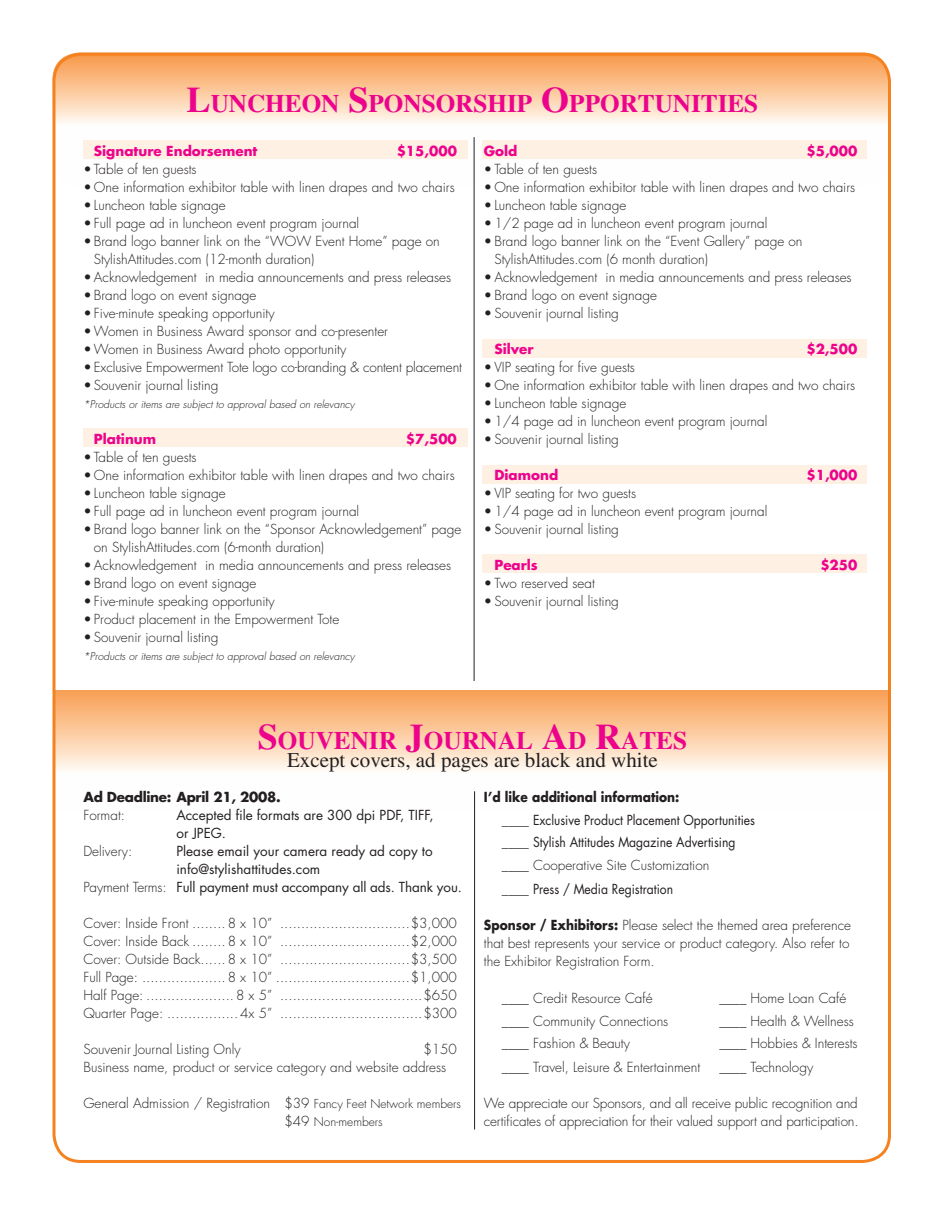
<style>
.page{position:relative;width:945px;height:1215px;background:#fff}
.page>*{position:absolute;margin:0;border:0;box-sizing:border-box;transform-origin:0 0}
.t1{font:700 25.2px "Times";color:#ed028c}
.t2{font:21px "Times";color:#231f20}
.t3{font:300 13.5px/18px "Futura";color:#231f20}
.t4{font:13.5px/22.5px "Futura";color:#231f20;scale:.9 1}
.t5{font:13.5px/18px "Futura";color:#231f20}
.t6{font:700 13.5px "Futura";color:#ed028c}
.t7{font:700 13.5px "Futura";letter-spacing:-.02em;color:#231f20}
.t8{font:300 12px "Futura";color:#231f20}
.t9{font:italic 300 10.5px "Futura";color:#231f20}
.s1{font-size:36px}
.s2{font-weight:300}
.s3{font-size:12px}
.s4{font-size:13.5px}
.s5{font-weight:700}
</style>
<div class="page">
<svg style="left:52px;top:52px;width:838px;height:134px"></svg>
<svg style="left:56px;top:691px;width:831px;height:119px"></svg>
<div style="left:482px;top:465px;width:384px;height:19px;background:#fef0e2"></div>
<div style="left:482px;top:554px;width:384px;height:19px;background:#fef0e2"></div>
<div style="left:84px;top:428px;width:384px;height:19px;background:#fef0e2"></div>
<div style="left:482px;top:339px;width:384px;height:19px;background:#fef0e2"></div>
<div style="left:482px;top:140px;width:384px;height:19px;background:#fef0e2"></div>
<div style="left:84px;top:140px;width:384px;height:19px;background:#fef0e2"></div>
<hr style="left:474px;top:791px;width:1px;height:339px;background:#231f20">
<hr style="left:474px;top:137px;width:1px;height:544px;background:#231f20">
<h1 class="t1" style="left:187px;top:95px;width:573px"><span class="s1">L</span>UNCHEON <span class="s1">S</span>PONSORSHIP <span class="s1">O</span>PPORTUNITIES</h1>
<p class="t6" style="left:94px;top:144px;width:165px">Signature Endorsement</p>
<p class="t6" style="left:397px;top:144px;width:62px">$15,000</p>
<p class="t3" style="left:83px;top:161px;width:115px">• Table of ten guests</p>
<p class="t3" style="left:83px;top:179px;width:373px">• One information exhibitor table with linen drapes and two chairs</p>
<p class="t3" style="left:83px;top:197px;width:144px">• Luncheon table signage</p>
<p class="t3" style="left:83px;top:215px;width:277px">• Full page ad in luncheon event program journal</p>
<p class="t3" style="left:94px;top:233px;width:347px;text-indent:-11px">• Brand logo banner link on the “WOW Event Home” page on<br>StylishAttitudes.com (12-month duration)</p>
<p class="t3" style="left:83px;top:269px;width:369px">• Acknowledgement in media announcements and press releases</p>
<p class="t3" style="left:83px;top:287px;width:175px">• Brand logo on event signage</p>
<p class="t3" style="left:83px;top:305px;width:193px">• Five-minute speaking opportunity</p>
<p class="t3" style="left:83px;top:323px;width:306px">• Women in Business Award sponsor and co-presenter</p>
<p class="t3" style="left:83px;top:341px;width:264px">• Women in Business Award photo opportunity</p>
<p class="t3" style="left:83px;top:359px;width:380px">• Exclusive Empowerment Tote logo co-branding &amp; content placement</p>
<p class="t3" style="left:83px;top:377px;width:137px">• Souvenir journal listing</p>
<p class="t9" style="left:83px;top:399px;width:273px">*Products or items are subject to approval based on relevancy</p>
<p class="t6" style="left:94px;top:432px;width:64px">Platinum</p>
<p class="t6" style="left:406px;top:432px;width:52px">$7,500</p>
<p class="t3" style="left:83px;top:449px;width:115px">• Table of ten guests</p>
<p class="t3" style="left:83px;top:467px;width:373px">• One information exhibitor table with linen drapes and two chairs</p>
<p class="t3" style="left:83px;top:485px;width:144px">• Luncheon table signage</p>
<p class="t3" style="left:83px;top:503px;width:277px">• Full page ad in luncheon event program journal</p>
<p class="t3" style="left:94px;top:521px;width:369px;text-indent:-11px">• Brand logo banner link on the “Sponsor Acknowledgement” page on StylishAttitudes.com (6-month duration)</p>
<p class="t3" style="left:83px;top:557px;width:369px">• Acknowledgement in media announcements and press releases</p>
<p class="t3" style="left:83px;top:575px;width:175px">• Brand logo on event signage</p>
<p class="t3" style="left:83px;top:593px;width:193px">• Five-minute speaking opportunity</p>
<p class="t3" style="left:83px;top:611px;width:257px">• Product placement in the Empowerment Tote</p>
<p class="t3" style="left:83px;top:629px;width:137px">• Souvenir journal listing</p>
<p class="t9" style="left:83px;top:651px;width:273px">*Products or items are subject to approval based on relevancy</p>
<p class="t6" style="left:484px;top:144px;width:35px">Gold</p>
<p class="t6" style="left:806px;top:144px;width:52px">$5,000</p>
<p class="t3" style="left:484px;top:161px;width:115px">• Table of ten guests</p>
<p class="t3" style="left:484px;top:179px;width:373px">• One information exhibitor table with linen drapes and two chairs</p>
<p class="t3" style="left:484px;top:197px;width:144px">• Luncheon table signage</p>
<p class="t3" style="left:484px;top:215px;width:285px">• 1/2 page ad in luncheon event program journal</p>
<p class="t3" style="left:494px;top:233px;width:310px;text-indent:-11px">• Brand logo banner link on the “Event Gallery” page on<br>StylishAttitudes.com (6 month duration)</p>
<p class="t3" style="left:484px;top:269px;width:369px">• Acknowledgement in media announcements and press releases</p>
<p class="t3" style="left:484px;top:287px;width:175px">• Brand logo on event signage</p>
<p class="t3" style="left:484px;top:305px;width:137px">• Souvenir journal listing</p>
<p class="t6" style="left:494px;top:342px;width:41px">Silver</p>
<p class="t6" style="left:806px;top:342px;width:52px">$2,500</p>
<p class="t3" style="left:484px;top:359px;width:153px">• VIP seating for five guests</p>
<p class="t3" style="left:484px;top:377px;width:373px">• One information exhibitor table with linen drapes and two chairs</p>
<p class="t3" style="left:484px;top:395px;width:144px">• Luncheon table signage</p>
<p class="t3" style="left:484px;top:413px;width:285px">• 1/4 page ad in luncheon event program journal</p>
<p class="t3" style="left:484px;top:431px;width:137px">• Souvenir journal listing</p>
<p class="t6" style="left:494px;top:468px;width:65px">Diamond</p>
<p class="t6" style="left:806px;top:468px;width:52px">$1,000</p>
<p class="t3" style="left:484px;top:485px;width:154px">• VIP seating for two guests</p>
<p class="t3" style="left:484px;top:503px;width:285px">• 1/4 page ad in luncheon event program journal</p>
<p class="t3" style="left:484px;top:521px;width:137px">• Souvenir journal listing</p>
<p class="t6" style="left:494px;top:558px;width:45px">Pearls</p>
<p class="t6" style="left:820px;top:558px;width:39px">$250</p>
<p class="t3" style="left:484px;top:575px;width:112px">• Two reserved seat</p>
<p class="t3" style="left:484px;top:593px;width:137px">• Souvenir journal listing</p>
<h1 class="t1" style="left:258px;top:732px;width:431px"><span class="s1">S</span>OUVENIR <span class="s1">J</span>OURNAL <span class="s1">A</span>D <span class="s1">R</span>ATES</h1>
<h2 class="t2" style="left:287px;top:753px;width:372px">Except covers, ad pages are black and white</h2>
<p class="t7" style="left:83px;top:791px;width:199px">Ad Deadline: April 21, 2008.</p>
<p class="t3" style="left:83px;top:807px;width:43px">Format:</p>
<p class="t5" style="left:176px;top:807px;width:259px">Accepted file formats are 300 dpi PDF, TIFF, or JPEG.</p>
<p class="t3" style="left:83px;top:843px;width:50px">Delivery:</p>
<p class="t5" style="left:176px;top:843px;width:258px">Please email your camera ready ad copy to</p>
<p class="t5" style="left:176px;top:861px;width:145px">info@stylishattitudes.com</p>
<p class="t5" style="left:83px;top:879px;width:380px"><span class="s2">Payment Terms:</span> Full payment must accompany all ads. Thank you.</p>
<p class="t3" style="left:83px;top:915px;width:375px;text-align:justify">Cover: Inside Front ........8 x 10” ...............................$3,000<br>Cover: Inside Back ........8 x 10” ...............................$2,000<br>Cover: Outside Back ......8 x 10” ...............................$3,500<br>Full Page: ....................8 x 10” ................................$1,000<br>Half Page: .....................8 x 5” ..................................$650<br>Quarter Page: .................4x 5” ..................................$300</p>
<p class="t3" style="left:83px;top:1041px;width:159px">Souvenir Journal Listing Only</p>
<p class="t3" style="left:83px;top:1041px;width:375px;text-indent:340px">$150<br>Business name, product or service category and website address</p>
<p class="t3" style="left:83px;top:1095px;width:379px">General Admission / Registration $39 <span class="s3">Fancy Feet Network members</span></p>
<p class="t8" style="left:284px;top:1116px;width:100px"><span class="s4">$49</span> Non-members</p>
<p class="t4" style="left:502px;top:787px;width:283px;text-indent:-18px"><span class="s5">I’d like additional information:<br></span><span class="s2">____</span> Exclusive Product Placement Opportunities <span class="s2">____</span> Stylish Attitudes Magazine Advertising <span class="s2">____ Cooperative Site Customization</span></p>
<p class="t4" style="left:502px;top:879px;width:192px"><span class="s2">____</span> Press / Media Registration</p>
<p class="t3" style="left:484px;top:917px;width:369px"><span class="s5">Sponsor / Exhibitors:</span> Please select the themed area preference that best represents your service or product category. Also refer to the Exhibitor Registration Form.</p>
<p class="t3" style="left:502px;top:990px;width:152px">____ Credit Resource Café</p>
<p class="t3" style="left:719px;top:990px;width:128px">____ Home Loan Café</p>
<p class="t3" style="left:502px;top:1013px;width:168px">____ Community Connections</p>
<p class="t3" style="left:719px;top:1013px;width:136px">____ Health &amp; Wellness</p>
<p class="t3" style="left:502px;top:1035px;width:130px">____ Fashion &amp; Beauty</p>
<p class="t3" style="left:719px;top:1035px;width:140px">____ Hobbies &amp; Interests</p>
<p class="t3" style="left:502px;top:1059px;width:200px">____ Travel, Leisure &amp; Entertainment</p>
<p class="t3" style="left:719px;top:1059px;width:95px">____ Technology</p>
<p class="t3" style="left:484px;top:1095px;width:376px">We appreciate our Sponsors, and all receive public recognition and certificates of appreciation for their valued support and participation.</p>
</div>
